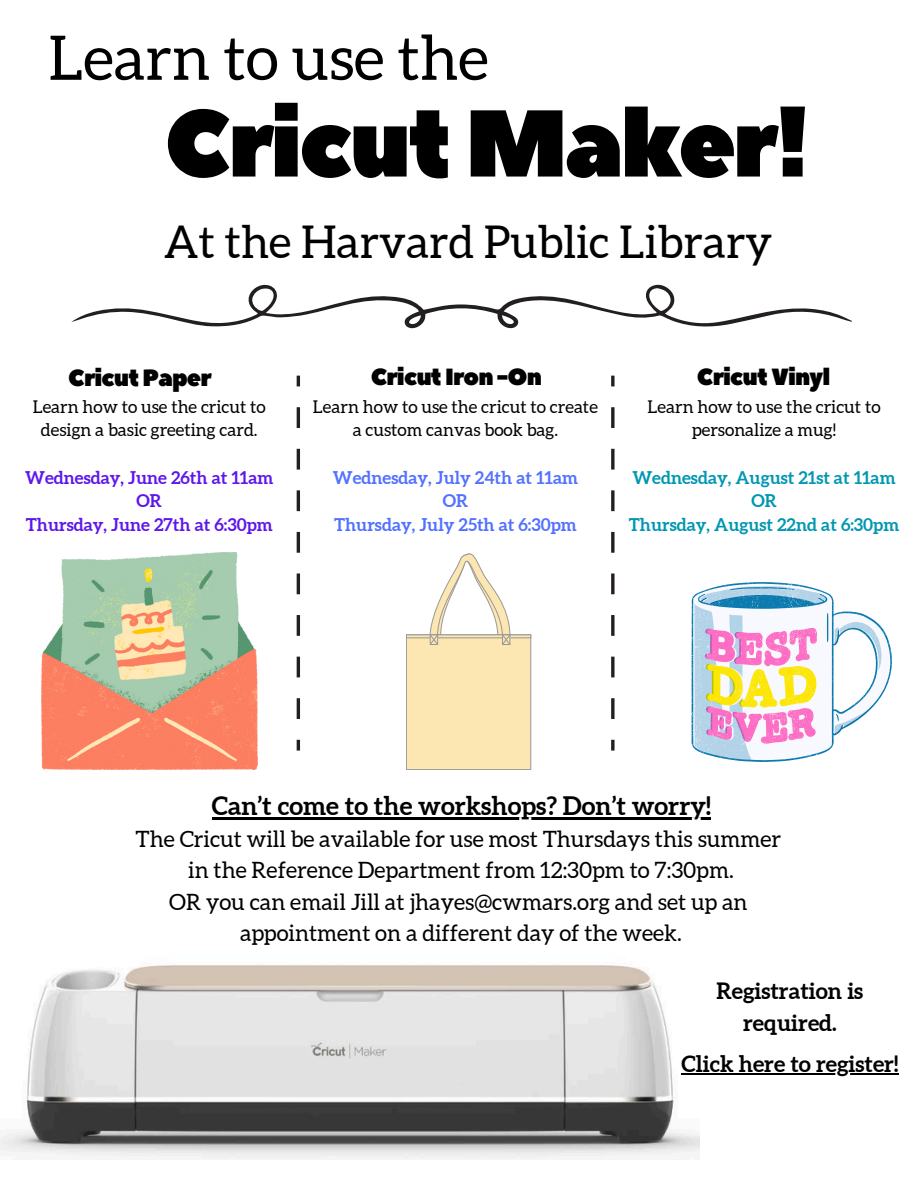
<style>
.page{position:relative;width:918px;height:1188px;background:#fff}
.page>*{position:absolute;margin:0;border:0;box-sizing:border-box;transform-origin:0 0}
.t1{font:94.5px "Peace Sans";letter-spacing:-.035em;color:#000}
.t2{font:61.5px "Aleo";color:#000}
.t3{font:45.15px "Aleo";color:#000}
.t4{font:700 25.5px "Aleo";color:#000}
.t5{font:23.4px "Peace Sans";letter-spacing:-.035em;color:#000}
.t6{font:22.5px/31.5px "Aleo";color:#000;text-align:center}
.t7{font:700 22.5px/31.2px "Aleo";color:#000;text-align:center}
.t8{font:17.55px/23.7px "Aleo";color:#000;text-align:center}
.t9{font:700 17.55px/23.7px "Aleo";color:#0097b2;text-align:center}
.t10{font:700 17.55px/23.7px "Aleo";color:#5e17eb;text-align:center}
.t11{font:700 17.55px/23.7px "Aleo";color:#5271ff;text-align:center}
</style>
<div class="page">
<img style="left:0;top:965px;width:700px;height:193px">
<img style="left:41px;top:553px;width:216px;height:217px">
<div style="left:406px;top:635px;width:125px;height:134px;background:#fce6b1"></div>
<div style="left:406px;top:635px;width:125px;height:134px;border:1px solid #999"></div>
<div style="left:406px;top:635px;width:125px;height:3px;border:1px solid #999"></div>
<svg style="left:430px;top:553px;width:80px;height:92px"></svg>
<svg style="left:691px;top:582px;width:201px;height:180px"></svg>
<svg style="left:71px;top:285px;width:781px;height:43px"></svg>
<svg style="left:297px;top:376px;width:3px;height:375px"></svg>
<hr style="left:212px;top:818px;width:499px;height:2px;background:#000">
<hr style="left:681px;top:1073px;width:218px;height:2px;background:#000">
<svg style="left:611px;top:376px;width:4px;height:375px"></svg>
<h3 class="t2" style="left:48px;top:23px;width:442px">Learn to use the</h3>
<p class="t1" style="left:164px;top:81px;width:648px">Cricut Maker!</p>
<h5 class="t3" style="left:164px;top:217px;width:610px">At the Harvard Public Library</h5>
<h6 class="t5" style="left:68px;top:362px;width:145px">Cricut Paper</h6>
<p class="t8" style="left:33px;top:395px;width:235px">Learn how to use the cricut to design a basic greeting card.</p>
<p class="t10" style="left:25px;top:465px;width:250px">Wednesday, June 26th at 11am<br>OR<br>Thursday, June 27th at 6:30pm</p>
<h5 class="t5" style="left:371px;top:362px;width:173px">Cricut Iron -On</h5>
<p class="t8" style="left:313px;top:395px;width:286px">Learn how to use the cricut to create a custom canvas book bag.</p>
<h6 class="t11" style="left:333px;top:465px;width:247px">Wednesday, July 24th at 11am<br>OR<br>Thursday, July 25th at 6:30pm</h6>
<p class="t5" style="left:697px;top:361px;width:135px">Cricut Vinyl</p>
<p class="t8" style="left:648px;top:395px;width:235px">Learn how to use the cricut to personalize a mug!</p>
<h5 class="t9" style="left:629px;top:465px;width:272px">Wednesday, August 21st at 11am<br>OR<br>Thursday, August 22nd at 6:30pm</h5>
<p class="t4" style="left:212px;top:792px;width:500px">Can’t come to the workshops? Don’t worry!</p>
<p class="t6" style="left:136px;top:823px;width:647px">The Cricut will be available for use most Thursdays this summer in the Reference Department from 12:30pm to 7:30pm.<br>OR you can email Jill at jhayes@cwmars.org and set up an appointment on a different day of the week.</p>
<p class="t7" style="left:716px;top:976px;width:148px">Registration is required.</p>
<h6 class="t7" style="left:681px;top:1048px;width:218px">Click here to register!</h6>
</div>
